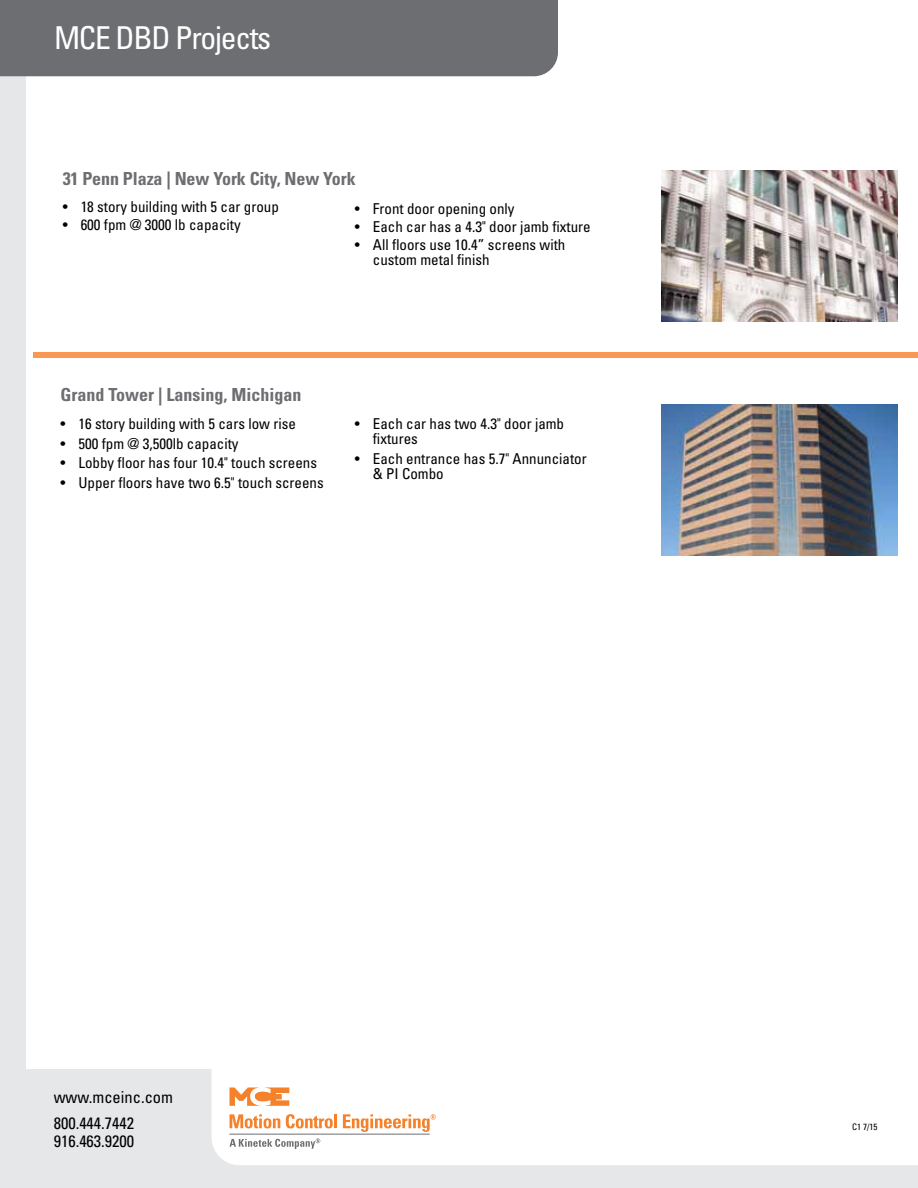
<style>
.page{position:relative;width:918px;height:1188px;background:#e6e7e8}
.page>*{position:absolute;margin:0;border:0;box-sizing:border-box;transform-origin:0 0}
.t1{font:condensed 31.5px "Univers LT Std";letter-spacing:-.04em;color:#fff}
.t2{font:700 condensed 18px "Univers LT Std";letter-spacing:-.005em;color:#6d6e71}
.t3{font:condensed 16.5px/27px "Univers LT Std";color:#000}
.t4{font:condensed 15px/15px "Univers LT Std";color:#000}
.t5{font:condensed 9px "Univers LT Std";color:#000}
</style>
<div class="page">
<div style="left:211px;top:1068px;width:707px;height:97px;background:#fff"></div>
<div style="left:27px;top:0;width:891px;height:1068px;background:#fff"></div>
<div style="left:0;top:0;width:558px;height:76px;background:#6d6e71"></div>
<svg style="left:230px;top:1139px;width:90px;height:10px"></svg>
<svg style="left:230px;top:1088px;width:59px;height:18px"></svg>
<svg style="left:230px;top:1114px;width:50px;height:14px"></svg>
<svg style="left:286px;top:1114px;width:47px;height:14px"></svg>
<hr style="left:334px;top:1114px;width:3px;height:14px;background:#f5822b">
<svg style="left:343px;top:1114px;width:93px;height:18px;background:#fbd2b3"></svg>
<hr style="left:230px;top:1134px;width:200px;height:1px;background:#6d6e71">
<img style="left:661px;top:171px;width:236px;height:151px">
<div style="left:33px;top:352px;width:885px;height:6px;background:#f89852"></div>
<img style="left:661px;top:404px;width:236px;height:151px">
<h1 class="t1" style="left:54px;top:18px;width:219px">MCE DBD Projects</h1>
<p class="t2" style="left:63px;top:167px;width:295px">31 Penn Plaza | New York City, New York</p>
<p class="t4" style="left:63px;top:198px;width:218px">• 18 story building with 5 car group</p>
<p class="t4" style="left:63px;top:217px;width:180px">• 600 fpm @ 3000 lb capacity</p>
<p class="t4" style="left:355px;top:201px;width:161px">• Front door opening only</p>
<p class="t4" style="left:355px;top:219px;width:237px">• Each car has a 4.3" door jamb fixture</p>
<p class="t4" style="left:373px;top:237px;width:194px;text-indent:-18px">• All floors use 10.4” screens with custom metal finish</p>
<p class="t2" style="left:60px;top:383px;width:243px">Grand Tower | Lansing, Michigan</p>
<p class="t4" style="left:60px;top:416px;width:237px">• 16 story building with 5 cars low rise</p>
<p class="t4" style="left:60px;top:436px;width:180px">• 500 fpm @ 3,500lb capacity</p>
<p class="t4" style="left:60px;top:455px;width:258px">• Lobby floor has four 10.4" touch screens</p>
<p class="t4" style="left:60px;top:475px;width:265px">• Upper floors have two 6.5" touch screens</p>
<p class="t4" style="left:373px;top:416px;width:193px;text-indent:-18px">• Each car has two 4.3" door jamb fixtures</p>
<p class="t4" style="left:373px;top:451px;width:215px;text-indent:-18px">• Each entrance has 5.7" Annunciator &amp; PI Combo</p>
<p class="t3" style="left:54px;top:1083px;width:121px">www.mceinc.com<br>800.444.7442</p>
<p class="t3" style="left:54px;top:1128px;width:82px">916.463.9200</p>
<p class="t5" style="left:852px;top:1121px;width:27px">C1 7/15</p>
</div>
